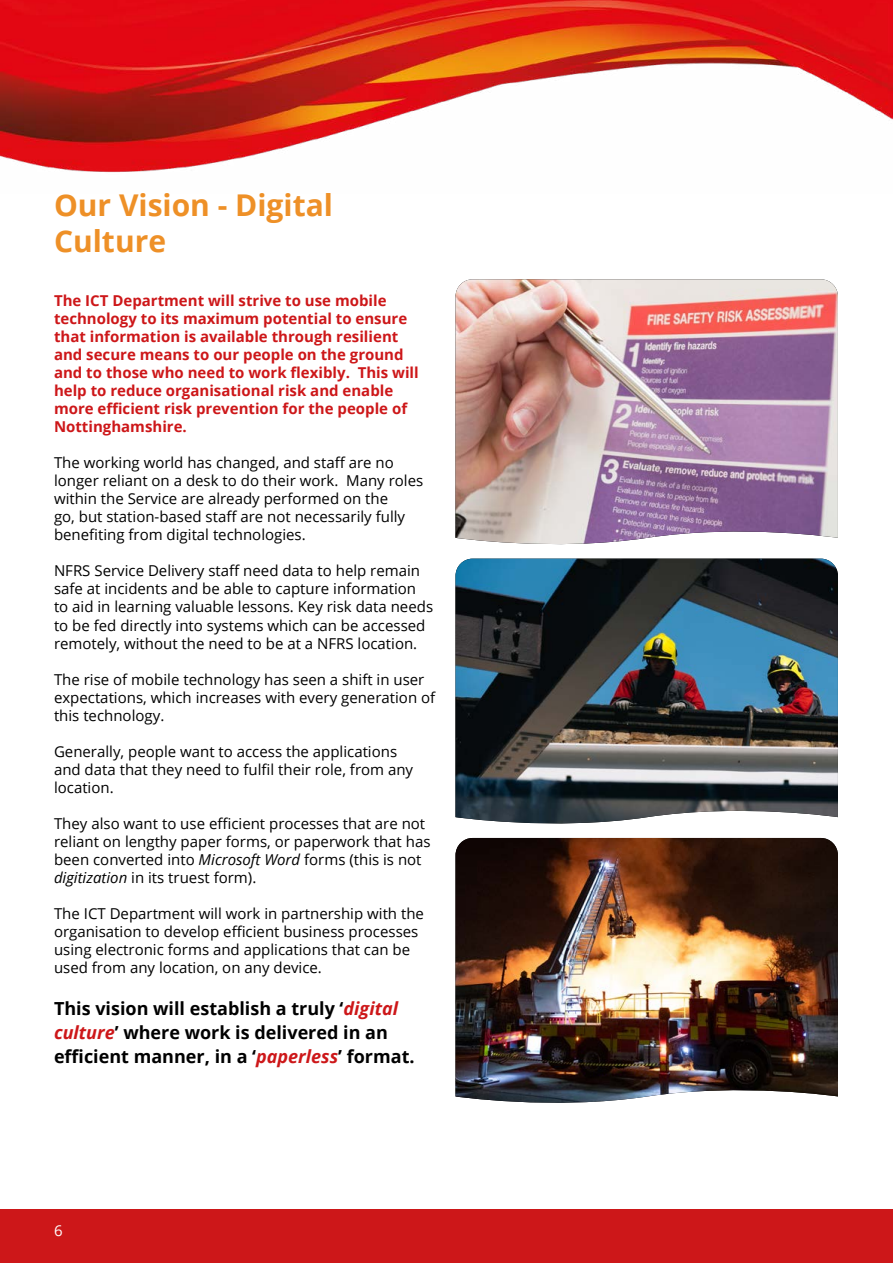
<style>
.page{position:relative;width:893px;height:1263px;background:#fff}
.page>*{position:absolute;margin:0;border:0;box-sizing:border-box;transform-origin:0 0}
.Header1{font:700 30px/36px "Open Sans";color:#ee9027}
.t1{font:700 18px/24px "Open Sans";color:#000}
.t2{font:15px/18px "Open Sans";color:#000}
.t3{font:700 15px/18px "Open Sans";color:#cd1719}
.t4{font:15px "Open Sans";color:#fff}
.s1{font-style:italic}
.s2{font-style:italic;color:#cd1719}
</style>
<div class="page">
<img style="left:0;top:0;width:893px;height:173px">
<div style="left:0;top:1209px;width:893px;height:54px;background:#cd1719"></div>
<img style="left:455px;top:279px;width:383px;height:266px">
<img style="left:455px;top:559px;width:383px;height:265px">
<img style="left:455px;top:838px;width:383px;height:265px">
<p class="Header1" style="left:54px;top:187px;width:280px">Our Vision - Digital<br>Culture</p>
<p class="t3" style="left:54px;top:292px;width:366px">The ICT Department will strive to use mobile technology to its maximum potential to ensure that information is available through resilient and secure means to our people on the ground and to those who need to work flexibly. This will help to reduce organisational risk and enable more efficient risk prevention for the people of Nottinghamshire.</p>
<p class="t2" style="left:54px;top:454px;width:371px">The working world has changed, and staff are no longer reliant on a desk to do their work. Many roles within the Service are already performed on the<br>go, but station-based staff are not necessarily fully benefiting from digital technologies.</p>
<p class="t2" style="left:54px;top:562px;width:381px">NFRS Service Delivery staff need data to help remain safe at incidents and be able to capture information to aid in learning valuable lessons. Key risk data needs to be fed directly into systems which can be accessed remotely, without the need to be at a NFRS location.</p>
<p class="t2" style="left:54px;top:670px;width:383px">The rise of mobile technology has seen a shift in user expectations, which increases with every generation of this technology.</p>
<p class="t2" style="left:54px;top:742px;width:361px">Generally, people want to access the applications and data that they need to fulfil their role, from any location.</p>
<p class="t2" style="left:54px;top:814px;width:378px">They also want to use efficient processes that are not reliant on lengthy paper forms, or paperwork that has been converted into <span class="s1">Microsoft Word</span> forms (this is not <span class="s1">digitization</span> in its truest form).</p>
<p class="t2" style="left:54px;top:904px;width:371px">The ICT Department will work in partnership with the organisation to develop efficient business processes using electronic forms and applications that can be used from any location, on any device.</p>
<p class="t1" style="left:54px;top:995px;width:362px">This vision will establish a truly ‘<span class="s2">digital culture</span>’ where work is delivered in an efficient manner, in a ‘<span class="s2">paperless</span>’ format.</p>
<p class="t4" style="left:54px;top:1220px;width:10px">6</p>
</div>
